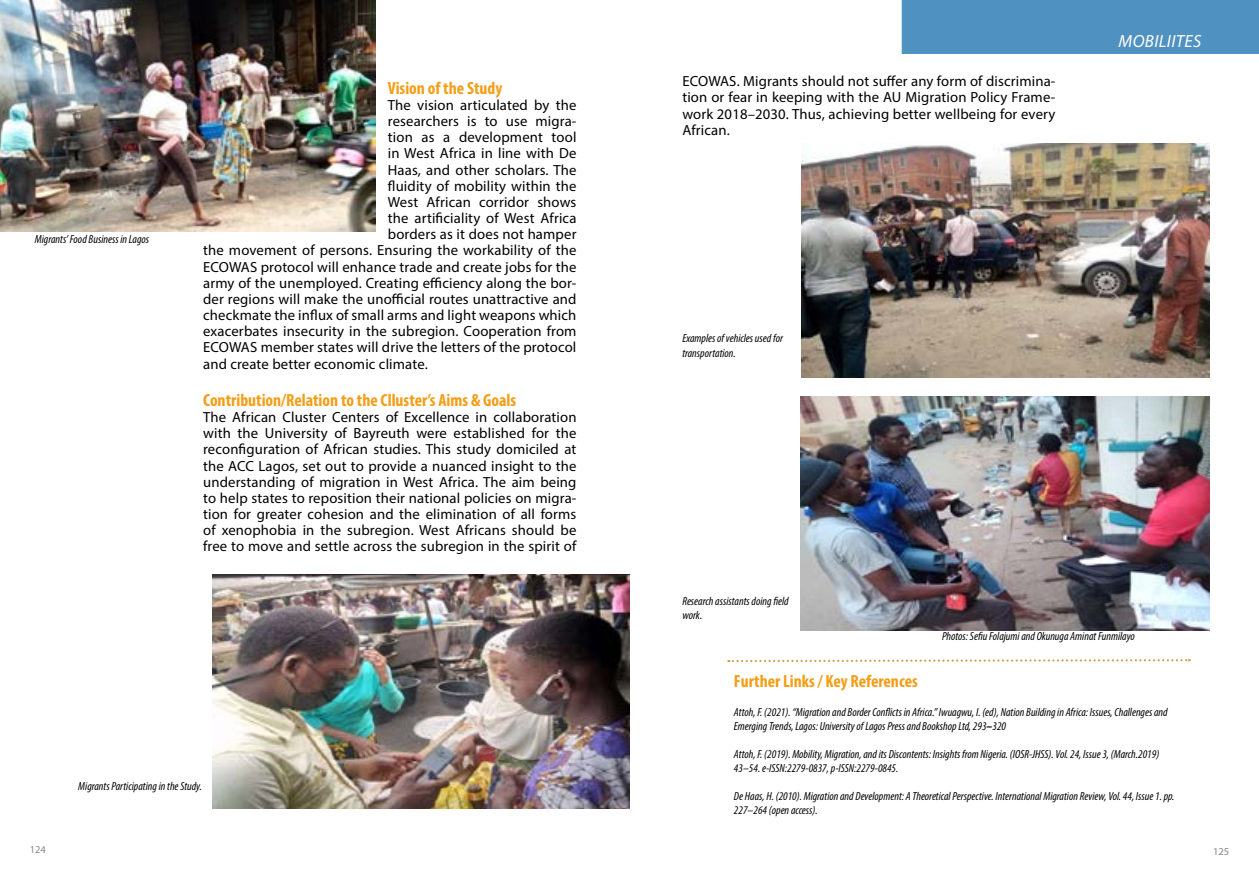
<style>
.page{position:relative;width:1259px;height:893px;background:#fff}
.page>*{position:absolute;margin:0;border:0;box-sizing:border-box;transform-origin:0 0}
.t1{font:700 condensed 17.7px "Myriad Pro";color:#f59d15}
.t2{font:italic 17.7px "Myriad Pro";letter-spacing:.02em;color:#fff}
.t3{font:14.7px/16.2px "Myriad Pro";letter-spacing:.01em;color:#000;text-align:justify}
.t4{font:italic condensed 11.7px/14.1px "Myriad Pro";color:#000}
.t5{font:10.5px "Myriad Pro";color:#878787}
.s1{font-weight:700;font-style:normal}
</style>
<div class="page">
<img style="left:0;top:0;width:375px;height:232px">
<img style="left:212px;top:574px;width:417px;height:235px">
<svg style="left:728px;top:659px;width:461px;height:4px"></svg>
<img style="left:801px;top:144px;width:409px;height:233px">
<img style="left:800px;top:396px;width:410px;height:235px">
<div style="left:901px;top:0;width:358px;height:54px;background:#4f91c1"></div>
<p class="t4" style="left:35px;top:232px;width:116px">Migrants’ Food Business in Lagos</p>
<p class="t1" style="left:388px;top:77px;width:116px">Vision of the Study</p>
<p class="t3" style="left:388px;top:97px;width:190px">The vision articulated by the</p>
<p class="t3" style="left:388px;top:113px;width:190px">researchers is to use migra-</p>
<p class="t3" style="left:388px;top:129px;width:190px">tion as a development tool</p>
<p class="t3" style="left:388px;top:145px;width:190px">in West Africa in line with De</p>
<p class="t3" style="left:388px;top:161px;width:190px">Haas, and other scholars. The</p>
<p class="t3" style="left:388px;top:177px;width:190px">fluidity of mobility within the</p>
<p class="t3" style="left:388px;top:194px;width:190px">West African corridor shows</p>
<p class="t3" style="left:388px;top:210px;width:190px">the artificiality of West Africa</p>
<p class="t3" style="left:388px;top:226px;width:190px">borders as it does not hamper</p>
<p class="t3" style="left:203px;top:242px;width:375px">the movement of persons. Ensuring the workability of the</p>
<p class="t3" style="left:203px;top:258px;width:375px">ECOWAS protocol will enhance trade and create jobs for the</p>
<p class="t3" style="left:203px;top:274px;width:375px">army of the unemployed. Creating efficiency along the bor-</p>
<p class="t3" style="left:203px;top:291px;width:375px">der regions will make the unofficial routes unattractive and</p>
<p class="t3" style="left:203px;top:307px;width:375px">checkmate the influx of small arms and light weapons which</p>
<p class="t3" style="left:203px;top:323px;width:375px">exacerbates insecurity in the subregion. Cooperation from</p>
<p class="t3" style="left:203px;top:339px;width:375px">ECOWAS member states will drive the letters of the protocol</p>
<p class="t3" style="left:203px;top:355px;width:226px">and create better economic climate.</p>
<p class="t1" style="left:203px;top:389px;width:315px">Contribution/Relation to the Clluster’s Aims &amp; Goals</p>
<p class="t3" style="left:203px;top:409px;width:375px">The African Cluster Centers of Excellence in collaboration with the University of Bayreuth were established for the reconfiguration of African studies. This study domiciled at the ACC Lagos, set out to provide a nuanced insight to the understanding of migration in West Africa. The aim being to help states to reposition their national policies on migra&shy;tion for greater cohesion and the elimination of all forms of xenophobia in the subregion. West Africans should be free to move and settle across the subregion in the spirit of</p>
<p class="t4" style="left:78px;top:779px;width:125px">Migrants Participating in the Study.</p>
<p class="t3" style="left:682px;top:73px;width:374px">ECOWAS. Migrants should not suffer any form of discrimina&shy;tion or fear in keeping with the AU Migration Policy Frame&shy;work 2018–2030. Thus, achieving better wellbeing for every African.</p>
<p class="t2" style="left:1118px;top:30px;width:84px">MOBILIITES</p>
<p class="t4" style="left:682px;top:331px;width:102px">Examples of vehicles used for transportation.</p>
<p class="t4" style="left:682px;top:594px;width:108px">Research assistants doing field work.</p>
<p class="t4" style="left:942px;top:629px;width:194px">Photos: Sefiu Folajumi and Okunuga Aminat Funmilayo</p>
<p class="t1" style="left:734px;top:670px;width:185px">Further Links / Key References</p>
<p class="t4" style="left:734px;top:704px;width:435px">Attoh, F. (2021). “Migration and Border Conflicts in Africa.” Iwuagwu, I. (ed), Nation Building in Africa: Issues, Challenges and<br>Emerging Trends, Lagos: University of Lagos Press and Bookshop Ltd, 293<span class="s1">–</span>320</p>
<p class="t4" style="left:734px;top:747px;width:427px">Attoh, F. (2019). Mobility, Migration, and its Discontents: Insights from Nigeria. (IOSR-JHSS). Vol. 24, Issue 3, (March.2019)<br>43–54. e-ISSN:2279-0837, p-ISSN:2279-0845.</p>
<p class="t4" style="left:734px;top:789px;width:442px">De Haas, H. (2010). Migration and Development: A Theoretical Perspective. International Migration Review, Vol. 44, Issue 1. pp.<br>227–264 (open access).</p>
<p class="t5" style="left:30px;top:843px;width:18px">124</p>
<p class="t5" style="left:1213px;top:845px;width:18px">125</p>
</div>
